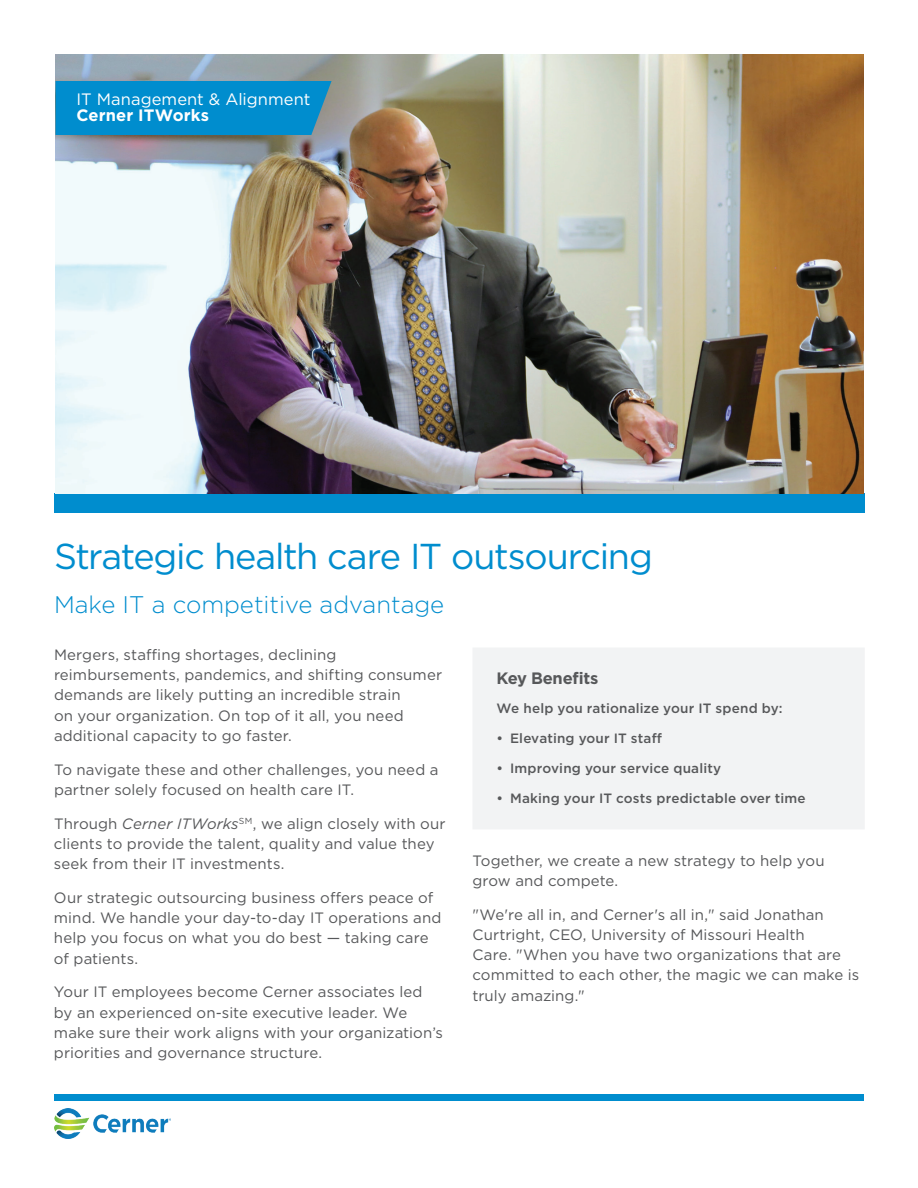
<style>
.page{position:relative;width:918px;height:1188px;background:#fff}
.page>*{position:absolute;margin:0;border:0;box-sizing:border-box;transform-origin:0 0}
.t1{font:36px "Gotham";letter-spacing:-.035em;color:#008dce}
.t2{font:300 24px "Gotham";color:#008dce}
.t3{font:16.5px "Gotham";letter-spacing:.005em;color:#fff}
.t4{font:700 16.5px "Gotham";letter-spacing:.005em;color:#fff}
.t5{font:700 16.5px "Gotham";letter-spacing:-.015em;color:#57585a}
.t6{font:15px/20.2px "Gotham";letter-spacing:.005em;color:#57585a}
.t7{font:500 13.5px "Gotham";letter-spacing:.015em;color:#57585a}
.s1{font-style:italic}
</style>
<div class="page">
<img style="left:54px;top:1109px;width:117px;height:29px">
<div style="left:54px;top:494px;width:811px;height:19px;background:#008dce"></div>
<div style="left:54px;top:1094px;width:810px;height:7px;background:#008dce"></div>
<img style="left:56px;top:54px;width:807px;height:440px">
<div style="left:56px;top:81px;width:276px;height:54px;background:#008dce"></div>
<div style="left:472px;top:648px;width:393px;height:181px;background:#f2f3f4"></div>
<p class="t3" style="left:76px;top:88px;width:235px">IT Management &amp; Alignment</p>
<p class="t4" style="left:76px;top:104px;width:134px">Cerner ITWorks</p>
<h1 class="t1" style="left:54px;top:534px;width:600px">Strategic health care IT outsourcing</h1>
<h2 class="t2" style="left:54px;top:590px;width:392px">Make IT a competitive advantage</h2>
<p class="t6" style="left:54px;top:644px;width:390px">Mergers, staffing shortages, declining reimbursements, pandemics, and shifting consumer demands are likely putting an incredible strain<br>on your organization. On top of it all, you need additional capacity to go faster.</p>
<p class="t6" style="left:54px;top:759px;width:386px">To navigate these and other challenges, you need a partner solely focused on health care IT.</p>
<p class="t6" style="left:54px;top:813px;width:393px">Through <span class="s1">Cerner ITWorks</span><sup>SM</sup>, we align closely with our clients to provide the talent, quality and value they seek from their IT investments.</p>
<p class="t6" style="left:54px;top:887px;width:389px">Our strategic outsourcing business offers peace of mind. We handle your day-to-day IT operations and help you focus on what you do best — taking care of patients.</p>
<p class="t6" style="left:54px;top:982px;width:391px">Your IT employees become Cerner associates led by an experienced on-site executive leader. We make sure their work aligns with your organization’s priorities and governance structure.</p>
<p class="t5" style="left:497px;top:667px;width:103px">Key Benefits</p>
<p class="t7" style="left:497px;top:700px;width:288px">We help you rationalize your IT spend by:</p>
<p class="t7" style="left:497px;top:730px;width:167px">• Elevating your IT staff</p>
<p class="t7" style="left:497px;top:760px;width:226px">• Improving your service quality</p>
<p class="t7" style="left:497px;top:790px;width:311px">• Making your IT costs predictable over time</p>
<p class="t6" style="left:472px;top:850px;width:354px">Together, we create a new strategy to help you grow and compete.</p>
<p class="t6" style="left:472px;top:904px;width:388px">"We're all in, and Cerner's all in," said Jonathan Curtright, CEO, University of Missouri Health<br>Care. "When you have two organizations that are committed to each other, the magic we can make is truly amazing."</p>
</div>
